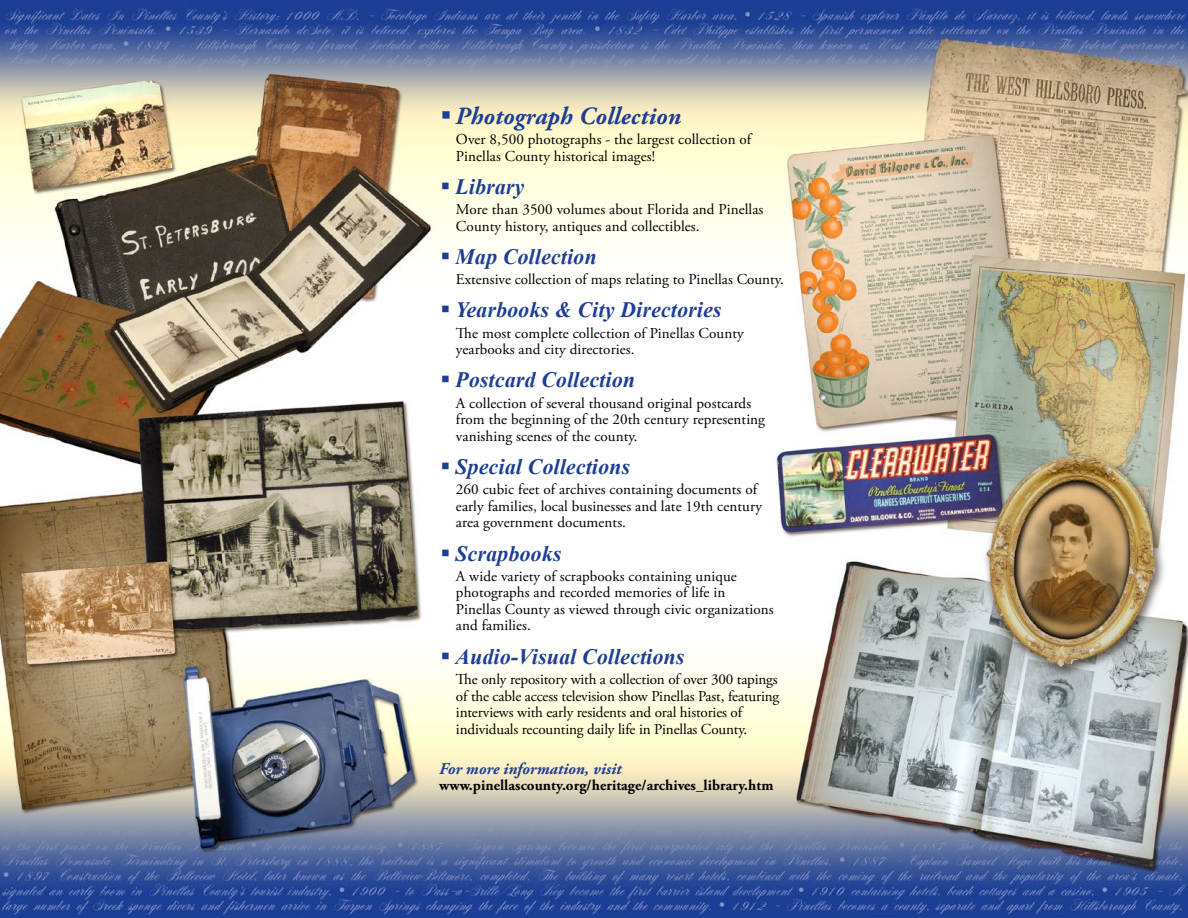
<style>
.page{position:relative;width:1188px;height:918px;background:#fff}
.page>*{position:absolute;margin:0;border:0;box-sizing:border-box;transform-origin:0 0}
.t1{font:italic 700 24.75px "Adobe Garamond Pro";letter-spacing:.005em;color:#1c3e94}
.t2{font:italic 700 22.05px "Times New Roman";letter-spacing:.005em;color:#1c3e94}
.t3{font:italic 700 16.5px "Adobe Garamond Pro";color:#1c3e94}
.t4{font:15.15px/16.5px "Adobe Garamond Pro";letter-spacing:.005em;color:#000}
.t5{font:700 15.15px "Adobe Garamond Pro";letter-spacing:.005em;color:#000}
</style>
<div class="page">
<img style="left:0;top:0;width:1188px;height:918px">
<h1 class="t1" style="left:441px;top:102px;width:243px">▪ Photograph Collection</h1>
<p class="t4" style="left:456px;top:132px;width:297px">Over 8,500 photographs - the largest collection of<br>Pinellas County historical images!</p>
<h2 class="t2" style="left:441px;top:174px;width:86px">▪ Library</h2>
<p class="t4" style="left:456px;top:202px;width:309px">More than 3500 volumes about Florida and Pinellas<br>County history, antiques and collectibles.</p>
<h2 class="t2" style="left:441px;top:244px;width:159px">▪ Map Collection</h2>
<p class="t4" style="left:456px;top:272px;width:329px">Extensive collection of maps relating to Pinellas County.</p>
<h2 class="t2" style="left:441px;top:297px;width:284px">▪ Yearbooks &amp; City Directories</h2>
<p class="t4" style="left:456px;top:325px;width:289px">The most complete collection of Pinellas County yearbooks and city directories.</p>
<h2 class="t2" style="left:441px;top:367px;width:197px">▪ Postcard Collection</h2>
<p class="t4" style="left:456px;top:395px;width:311px">A collection of several thousand original postcards from the beginning of the 20th century representing vanishing scenes of the county.</p>
<h2 class="t2" style="left:441px;top:454px;width:192px">▪ Special Collections</h2>
<p class="t4" style="left:456px;top:482px;width:308px">260 cubic feet of archives containing documents of early families, local businesses and late 19th century area government documents.</p>
<h2 class="t2" style="left:441px;top:540px;width:124px">▪ Scrapbooks</h2>
<p class="t4" style="left:456px;top:568px;width:319px">A wide variety of scrapbooks containing unique photographs and recorded memories of life in Pinellas County as viewed through civic organizations and families.</p>
<h2 class="t2" style="left:441px;top:643px;width:247px">▪ Audio-Visual Collections</h2>
<p class="t4" style="left:456px;top:672px;width:325px">The only repository with a collection of over 300 tapings of the cable access television show Pinellas Past, featuring interviews with early residents and oral histories of individuals recounting daily life in Pinellas County.</p>
<p class="t3" style="left:439px;top:759px;width:184px">For more information, visit</p>
<p class="t5" style="left:439px;top:776px;width:336px">www.pinellascounty.org/heritage/archives_library.htm</p>
</div>
